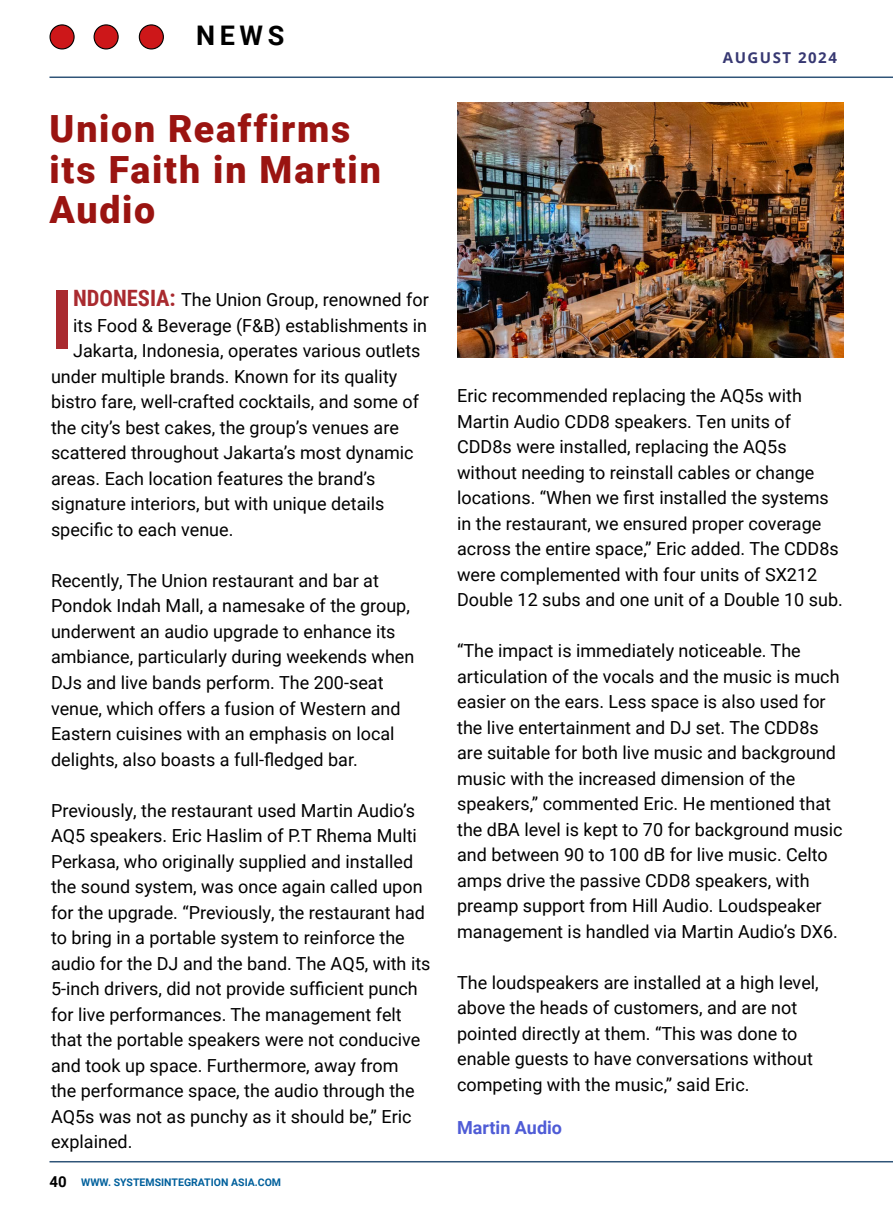
<style>
.page{position:relative;width:893px;height:1212px;background:#fff}
.page>*{position:absolute;margin:0;border:0;box-sizing:border-box;transform-origin:0 0}
.t1{font:700 81.6px "Roboto Condensed";color:#a92a2f}
.t2{font:900 37.5px/40.5px "Roboto";letter-spacing:.045em;color:#9a1411}
.t3{font:700 27px "Roboto";color:#000}
.t4{font:18px/25.5px "Roboto";color:#000}
.t5{font:700 18px "Roboto";color:#4f5cd6}
.t6{font:700 15px "Open Sans";letter-spacing:.1em;color:#373872}
.t7{font:700 15px "Roboto";color:#000}
.t8{font:700 10.5px "Roboto";color:#00609c}
.s1{font-family:"Roboto Condensed";font-weight:700;font-size:22.5px;color:#a92a2f}
</style>
<div class="page">
<hr style="left:50px;top:1161px;width:843px;height:1px;background:#2f5478">
<hr style="left:49px;top:76px;width:844px;height:2px;background:#2f5478">
<div style="left:50px;top:25px;width:24px;height:24px;background:#cd1719;border-radius:50%"></div>
<div style="left:49px;top:24px;width:26px;height:26px;border:1px solid #000;border-radius:50%"></div>
<div style="left:94px;top:25px;width:24px;height:24px;background:#cd1719;border-radius:50%"></div>
<div style="left:94px;top:24px;width:25px;height:26px;border:1px solid #000;border-radius:50%"></div>
<div style="left:139px;top:25px;width:24px;height:24px;background:#cd1719;border-radius:50%"></div>
<div style="left:139px;top:24px;width:25px;height:26px;border:1px solid #000;border-radius:50%"></div>
<img style="left:457px;top:103px;width:386px;height:255px">
<h3 class="t3" style="left:196px;top:16px;width:90px">NEWS</h3>
<h2 class="t2" style="left:50px;top:107px;width:333px">Union Reaffirms its Faith in Martin<br>Audio</h2>
<h1 class="t1" style="left:51px;top:262px;width:24px">I</h1>
<p class="t4" style="left:73px;top:287px;width:357px"><span class="s1">NDONESIA:</span> The Union Group, renowned for</p>
<p class="t4" style="left:73px;top:312px;width:356px">its Food &amp; Beverage (F&amp;B) establishments in</p>
<p class="t4" style="left:73px;top:338px;width:349px">Jakarta, Indonesia, operates various outlets</p>
<p class="t4" style="left:51px;top:363px;width:348px">under multiple brands. Known for its quality</p>
<p class="t4" style="left:51px;top:389px;width:370px">bistro fare, well-crafted cocktails, and some of</p>
<p class="t4" style="left:51px;top:414px;width:349px">the city’s best cakes, the group’s venues are</p>
<p class="t4" style="left:51px;top:440px;width:364px">scattered throughout Jakarta’s most dynamic</p>
<p class="t4" style="left:51px;top:465px;width:326px">areas. Each location features the brand’s</p>
<p class="t4" style="left:51px;top:491px;width:335px">signature interiors, but with unique details</p>
<p class="t4" style="left:51px;top:516px;width:184px">specific to each venue.</p>
<p class="t4" style="left:51px;top:567px;width:365px">Recently, The Union restaurant and bar at Pondok Indah Mall, a namesake of the group, underwent an audio upgrade to enhance its ambiance, particularly during weekends when DJs and live bands perform. The 200-seat venue, which offers a fusion of Western and Eastern cuisines with an emphasis on local delights, also boasts a full-fledged bar.</p>
<p class="t4" style="left:51px;top:797px;width:381px">Previously, the restaurant used Martin Audio’s AQ5 speakers. Eric Haslim of P.T Rhema Multi Perkasa, who originally supplied and installed the sound system, was once again called upon for the upgrade. “Previously, the restaurant had to bring in a portable system to reinforce the audio for the DJ and the band. The AQ5, with its 5-inch drivers, did not provide sufficient punch for live performances. The management felt that the portable speakers were not conducive and took up space. Furthermore, away from<br>the performance space, the audio through the AQ5s was not as punchy as it should be,” Eric explained.</p>
<p class="t7" style="left:50px;top:1171px;width:19px">40</p>
<p class="t8" style="left:81px;top:1174px;width:201px">WWW. SYSTEMSINTEGRATION ASIA.COM</p>
<p class="t6" style="left:723px;top:47px;width:115px">AUGUST 2024</p>
<p class="t4" style="left:457px;top:382px;width:387px">Eric recommended replacing the AQ5s with Martin Audio CDD8 speakers. Ten units of CDD8s were installed, replacing the AQ5s without needing to reinstall cables or change locations. “When we first installed the systems in the restaurant, we ensured proper coverage across the entire space,” Eric added. The CDD8s were complemented with four units of SX212<br>Double 12 subs and one unit of a Double 10 sub.</p>
<p class="t4" style="left:457px;top:637px;width:387px">“The impact is immediately noticeable. The articulation of the vocals and the music is much easier on the ears. Less space is also used for the live entertainment and DJ set. The CDD8s are suitable for both live music and background music with the increased dimension of the speakers,” commented Eric. He mentioned that the dBA level is kept to 70 for background music and between 90 to 100 dB for live music. Celto amps drive the passive CDD8 speakers, with preamp support from Hill Audio. Loudspeaker management is handled via Martin Audio’s DX6.</p>
<p class="t4" style="left:457px;top:969px;width:363px">The loudspeakers are installed at a high level, above the heads of customers, and are not pointed directly at them. “This was done to enable guests to have conversations without competing with the music,” said Eric.</p>
<p class="t5" style="left:457px;top:1115px;width:107px">Martin Audio</p>
</div>
